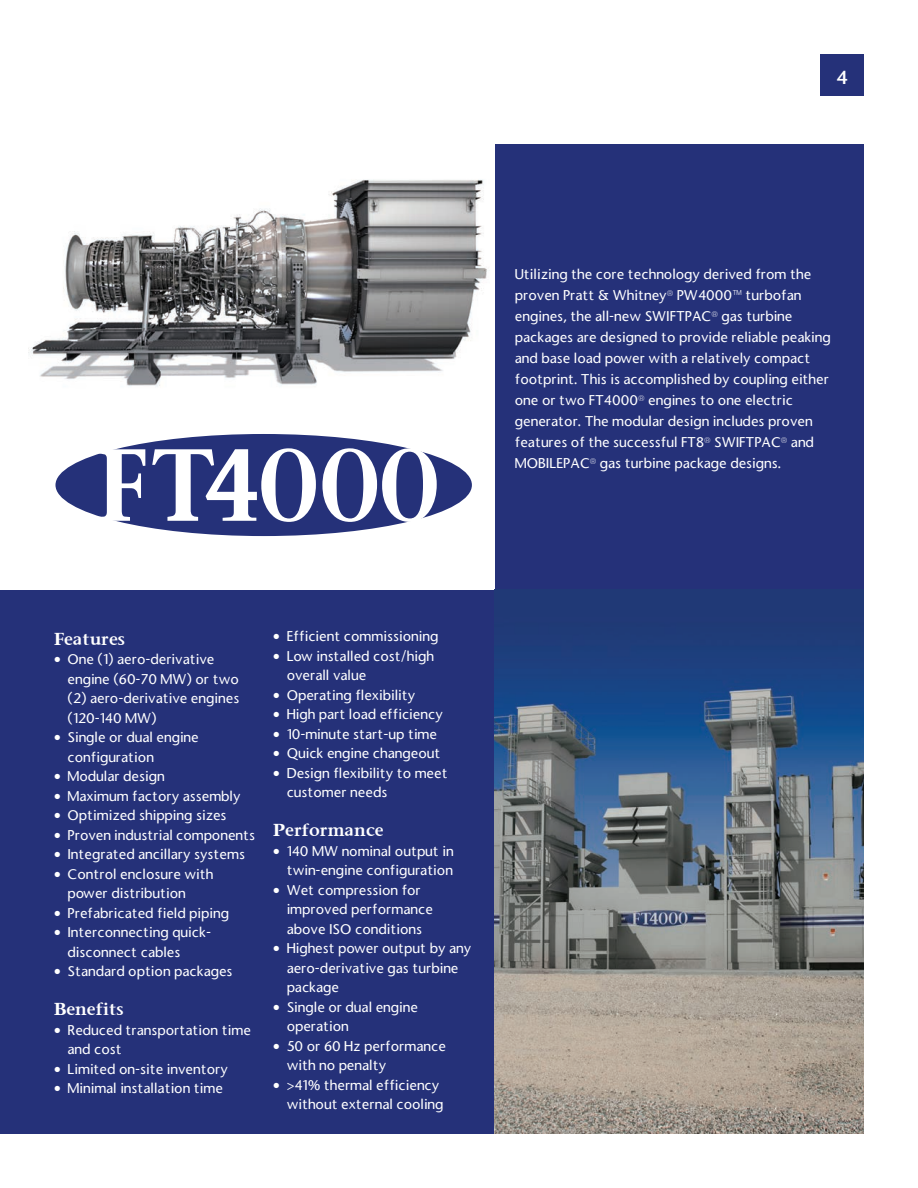
<style>
.page{position:relative;width:918px;height:1188px;background:#fff}
.page>*{position:absolute;margin:0;border:0;box-sizing:border-box;transform-origin:0 0}
.t1{font:18px "Stone Sans Semi Boold";color:#fff}
.t2{font:16.5px "Stone Serif Semi Boold";color:#fff}
.t3{font:500 13.5px/19.5px "Stone Sans";color:#fff}
</style>
<div class="page">
<div style="left:820px;top:54px;width:44px;height:42px;background:#253179"></div>
<div style="left:0;top:145px;width:864px;height:989px;background:#253179"></div>
<div style="left:0;top:135px;width:494px;height:455px;background:#fff"></div>
<img style="left:30px;top:179px;width:457px;height:347px">
<div style="left:55px;top:434px;width:417px;height:102px;background:#253179;border-radius:50%"></div>
<svg style="left:99px;top:449px;width:46px;height:72px"></svg>
<svg style="left:152px;top:448px;width:164px;height:74px"></svg>
<svg style="left:322px;top:448px;width:115px;height:74px"></svg>
<img style="left:494px;top:633px;width:370px;height:501px">
<h1 class="t1" style="left:836px;top:66px;width:14px">4</h1>
<p class="t3" style="left:515px;top:264px;width:318px;line-height:21px">Utilizing the core technology derived from the proven Pratt &amp; Whitney<sup>®</sup> PW4000™ turbofan engines, the all-new SWIFTPAC<sup>®</sup> gas turbine packages are designed to provide reliable peaking and base load power with a relatively compact footprint. This is accomplished by coupling either one or two FT4000<sup>®</sup> engines to one electric generator. The modular design includes proven features of the successful FT8<sup>®</sup> SWIFTPAC<sup>®</sup> and MOBILEPAC<sup>®</sup> gas turbine package designs.</p>
<p class="t2" style="left:54px;top:628px;width:72px">Features</p>
<p class="t3" style="left:68px;top:649px;width:173px;text-indent:-14px">• One (1) aero-derivative engine (60-70 MW) or two (2) aero-derivative engines (120-140 MW)</p>
<p class="t3" style="left:68px;top:727px;width:133px;text-indent:-14px">• Single or dual engine configuration</p>
<p class="t3" style="left:54px;top:766px;width:112px">• Modular design</p>
<p class="t3" style="left:54px;top:786px;width:188px">• Maximum factory assembly</p>
<p class="t3" style="left:54px;top:805px;width:174px">• Optimized shipping sizes</p>
<p class="t3" style="left:54px;top:825px;width:203px">• Proven industrial components</p>
<p class="t3" style="left:54px;top:844px;width:193px">• Integrated ancillary systems</p>
<p class="t3" style="left:68px;top:864px;width:147px;text-indent:-14px">• Control enclosure with power distribution</p>
<p class="t3" style="left:54px;top:903px;width:177px">• Prefabricated field piping</p>
<p class="t3" style="left:68px;top:922px;width:145px;text-indent:-14px">• Interconnecting quick&shy;disconnect cables</p>
<p class="t3" style="left:54px;top:961px;width:180px">• Standard option packages</p>
<p class="t2" style="left:54px;top:998px;width:71px">Benefits</p>
<p class="t3" style="left:68px;top:1020px;width:185px;text-indent:-14px">• Reduced transportation time and cost</p>
<p class="t3" style="left:54px;top:1059px;width:175px">• Limited on-site inventory</p>
<p class="t3" style="left:54px;top:1078px;width:170px">• Minimal installation time</p>
<p class="t3" style="left:273px;top:627px;width:167px">• Efficient commissioning</p>
<p class="t3" style="left:287px;top:646px;width:149px;text-indent:-14px">• Low installed cost/high overall value</p>
<p class="t3" style="left:273px;top:685px;width:144px">• Operating flexibility</p>
<p class="t3" style="left:273px;top:705px;width:171px">• High part load efficiency</p>
<p class="t3" style="left:273px;top:724px;width:165px">• 10-minute start-up time</p>
<p class="t3" style="left:273px;top:744px;width:169px">• Quick engine changeout</p>
<p class="t3" style="left:287px;top:763px;width:163px;text-indent:-14px">• Design flexibility to meet customer needs</p>
<p class="t2" style="left:273px;top:819px;width:112px">Performance</p>
<p class="t3" style="left:273px;top:841px;width:182px;text-align:right">• 140 MW nominal output in twin-engine configuration</p>
<p class="t3" style="left:287px;top:880px;width:148px;text-indent:-14px">• Wet compression for improved performance above ISO conditions</p>
<p class="t3" style="left:287px;top:939px;width:186px;text-indent:-14px">• Highest power output by any aero-derivative gas turbine package</p>
<p class="t3" style="left:287px;top:997px;width:133px;text-indent:-14px">• Single or dual engine operation</p>
<p class="t3" style="left:287px;top:1036px;width:161px;text-indent:-14px">• 50 or 60 Hz performance with no penalty</p>
<p class="t3" style="left:287px;top:1075px;width:158px;text-indent:-14px">• &gt;41% thermal efficiency without external cooling</p>
</div>
